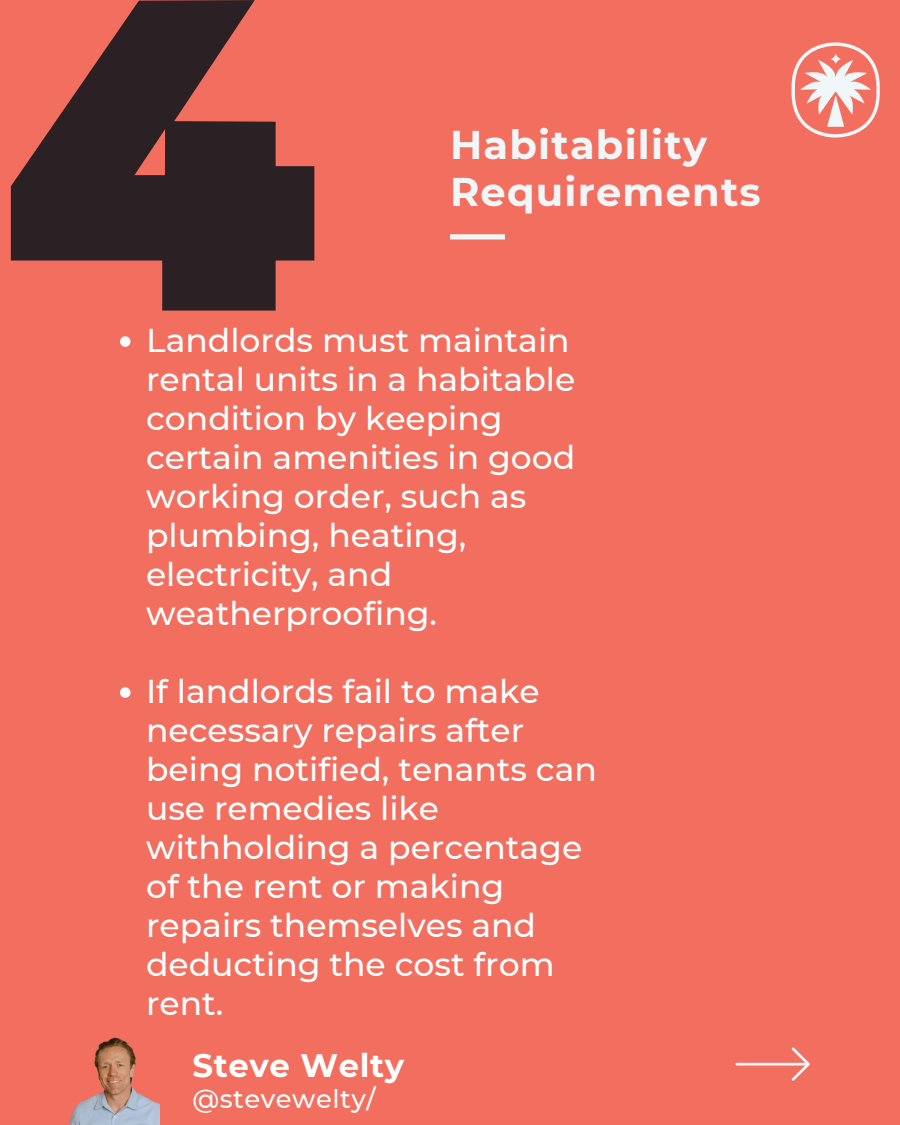
<style>
.page{position:relative;width:900px;height:1125px;background:#f26e5f}
.page>*{position:absolute;margin:0;border:0;box-sizing:border-box;transform-origin:0 0}
.t1{font:700 40px/47.2px "Montserrat";letter-spacing:.03em;color:#f1f6f9}
.t2{font:500 33px/39px "Montserrat";color:#fff}
.t3{font:700 32.4px "Montserrat";letter-spacing:.02em;color:#fff}
.t4{font:500 25.9px "Montserrat";letter-spacing:.02em;color:#fff}
</style>
<div class="page">
<svg style="left:11px;top:0;width:303px;height:310px;fill:#2b2024"></svg>
<svg style="left:120px;top:336px;width:10px;height:11px"></svg>
<svg style="left:120px;top:687px;width:10px;height:11px"></svg>
<div style="left:450px;top:234px;width:55px;height:6px;background:#f1f6f9"></div>
<svg style="left:735px;top:1047px;width:75px;height:34px"></svg>
<svg style="left:792px;top:42px;width:88px;height:96px"></svg>
<img style="left:68px;top:1037px;width:92px;height:88px">
<p class="t1" style="left:450px;top:121px;width:312px">Habitability<br>Requirements</p>
<h1 class="t2" style="left:146px;top:321px;width:431px">Landlords must maintain rental units in a habitable condition by keeping certain amenities in good working order, such as plumbing, heating, electricity, and weatherproofing.</h1>
<p class="t2" style="left:146px;top:672px;width:452px">If landlords fail to make necessary repairs after being notified, tenants can use remedies like withholding a percentage of the rent or making repairs themselves and deducting the cost from rent.</p>
<p class="t3" style="left:193px;top:1045px;width:213px">Steve Welty</p>
<p class="t4" style="left:193px;top:1083px;width:184px">@stevewelty/</p>
</div>
